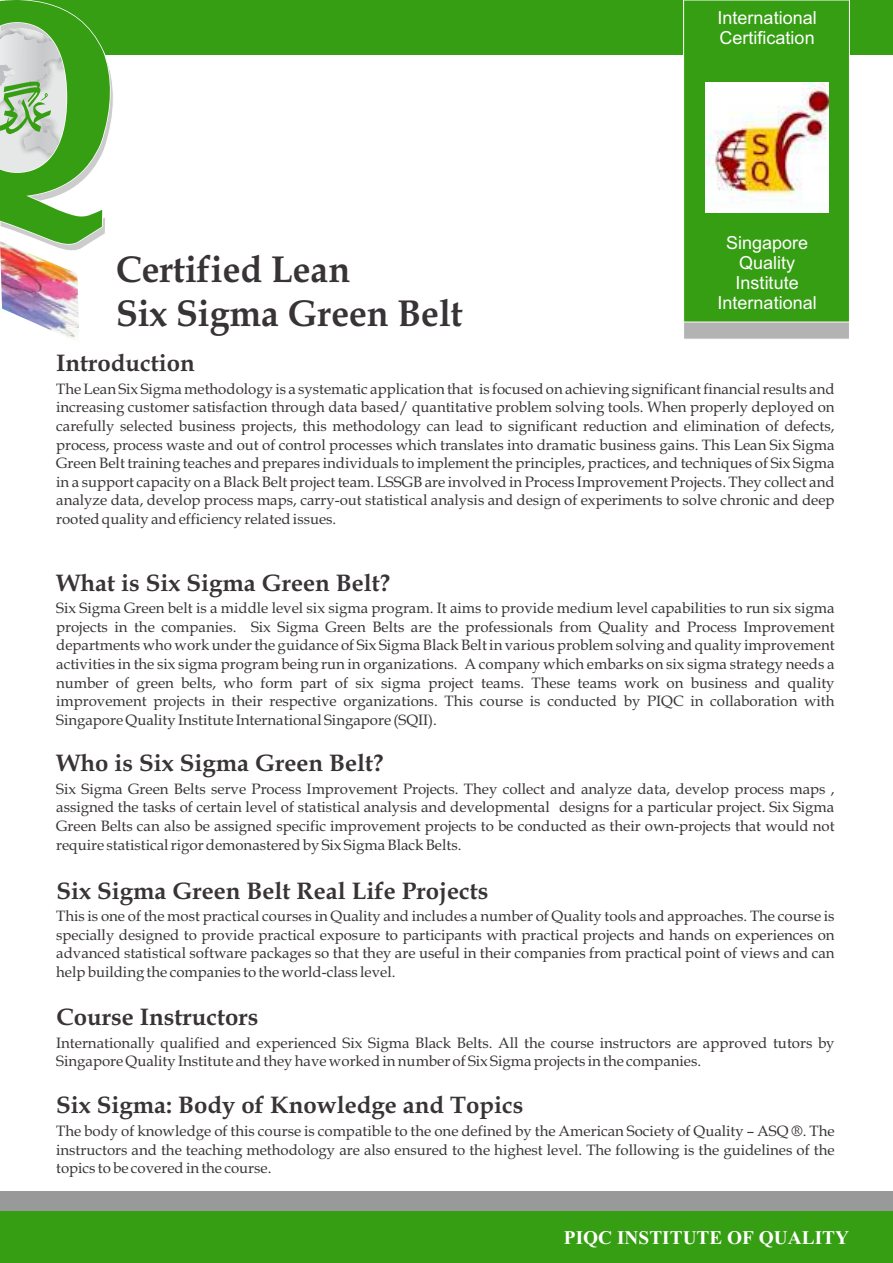
<style>
.page{position:relative;width:893px;height:1263px;background:#fff}
.page>*{position:absolute;margin:0;border:0;box-sizing:border-box;transform-origin:0 0}
.t1{font:700 37.5px/44.5px "Book Antiqua";color:#383336;scale:.95 1}
.t2{font:700 24px "Book Antiqua";color:#383336}
.t3{font:700 24px "Aparajita";color:#fff}
.t4{font:18px/20.1px "Arial";color:#fff}
.t5{font:15px/18.6px "Book Antiqua";color:#383336;text-align:justify}
</style>
<div class="page">
<div style="left:1px;top:0;width:892px;height:54px;background:#369e12"></div>
<div style="left:0;top:1191px;width:893px;height:21px;background:#999"></div>
<div style="left:0;top:1211px;width:893px;height:52px;background:#369e12"></div>
<svg style="left:0;top:0;width:116px;height:249px"></svg>
<img style="left:0;top:241px;width:79px;height:98px">
<div style="left:684px;top:323px;width:165px;height:16px;background:#b3b3b3"></div>
<div style="left:683px;top:0;width:167px;height:323px;background:#369e12"></div>
<img style="left:705px;top:82px;width:123px;height:131px">
<h1 class="t1" style="left:116px;top:251px;width:366px">Certified Lean<br>Six Sigma Green Belt</h1>
<p class="t4" style="left:718px;top:9px;width:101px">International<br>Certification</p>
<p class="t4" style="left:718px;top:234px;width:101px;text-align:center">Singapore<br>Quality<br>Institute<br>International</p>
<h2 class="t2" style="left:56px;top:354px;width:140px">Introduction</h2>
<p class="t5" style="left:56px;top:381px;width:780px">The Lean Six Sigma methodology is a systematic application that is focused on achieving significant financial results and increasing customer satisfaction through data based/ quantitative problem solving tools. When properly deployed on carefully selected business projects, this methodology can lead to significant reduction and elimination of defects, process, process waste and out of control processes which translates into dramatic business gains. This Lean Six Sigma Green Belt training teaches and prepares individuals to implement the principles, practices, and techniques of Six Sigma in a support capacity on a Black Belt project team. LSSGB are involved in Process Improvement Projects. They collect and analyze data, develop process maps, carry-out statistical analysis and design of experiments to solve chronic and deep rooted quality and efficiency related issues.</p>
<h2 class="t2" style="left:57px;top:573px;width:335px">What is Six Sigma Green Belt?</h2>
<p class="t5" style="left:56px;top:600px;width:780px">Six Sigma Green belt is a middle level six sigma program. It aims to provide medium level capabilities to run six sigma projects in the companies. Six Sigma Green Belts are the professionals from Quality and Process Improvement departments who work under the guidance of Six Sigma Black Belt in various problem solving and quality improvement activities in the six sigma program being run in organizations. A company which embarks on six sigma strategy needs a number of green belts, who form part of six sigma project teams. These teams work on business and quality improvement projects in their respective organizations. This course is conducted by PIQC in collaboration with Singapore Quality Institute International Singapore (SQII).</p>
<h2 class="t2" style="left:57px;top:754px;width:329px">Who is Six Sigma Green Belt?</h2>
<p class="t5" style="left:56px;top:781px;width:780px">Six Sigma Green Belts serve Process Improvement Projects. They collect and analyze data, develop process maps , assigned the tasks of certain level of statistical analysis and developmental designs for a particular project. Six Sigma Green Belts can also be assigned specific improvement projects to be conducted as their own-projects that would not require statistical rigor demonastered by Six Sigma Black Belts.</p>
<h2 class="t2" style="left:57px;top:881px;width:433px">Six Sigma Green Belt Real Life Projects</h2>
<p class="t5" style="left:56px;top:908px;width:780px">This is one of the most practical courses in Quality and includes a number of Quality tools and approaches. The course is specially designed to provide practical exposure to participants with practical projects and hands on experiences on advanced statistical software packages so that they are useful in their companies from practical point of views and can help building the companies to the world-class level.</p>
<h2 class="t2" style="left:57px;top:1008px;width:203px">Course Instructors</h2>
<p class="t5" style="left:56px;top:1035px;width:780px">Internationally qualified and experienced Six Sigma Black Belts. All the course instructors are approved tutors by<br>Singapore Quality Institute and they have worked in number of Six Sigma projects in the companies.</p>
<h2 class="t2" style="left:56px;top:1095px;width:469px">Six Sigma: Body of Knowledge and Topics</h2>
<p class="t5" style="left:56px;top:1123px;width:780px">The body of knowledge of this course is compatible to the one defined by the American Society of Quality – ASQ ®. The instructors and the teaching methodology are also ensured to the highest level. The following is the guidelines of the topics to be covered in the course.</p>
<h2 class="t3" style="left:564px;top:1226px;width:287px">PIQC INSTITUTE OF QUALITY</h2>
</div>
